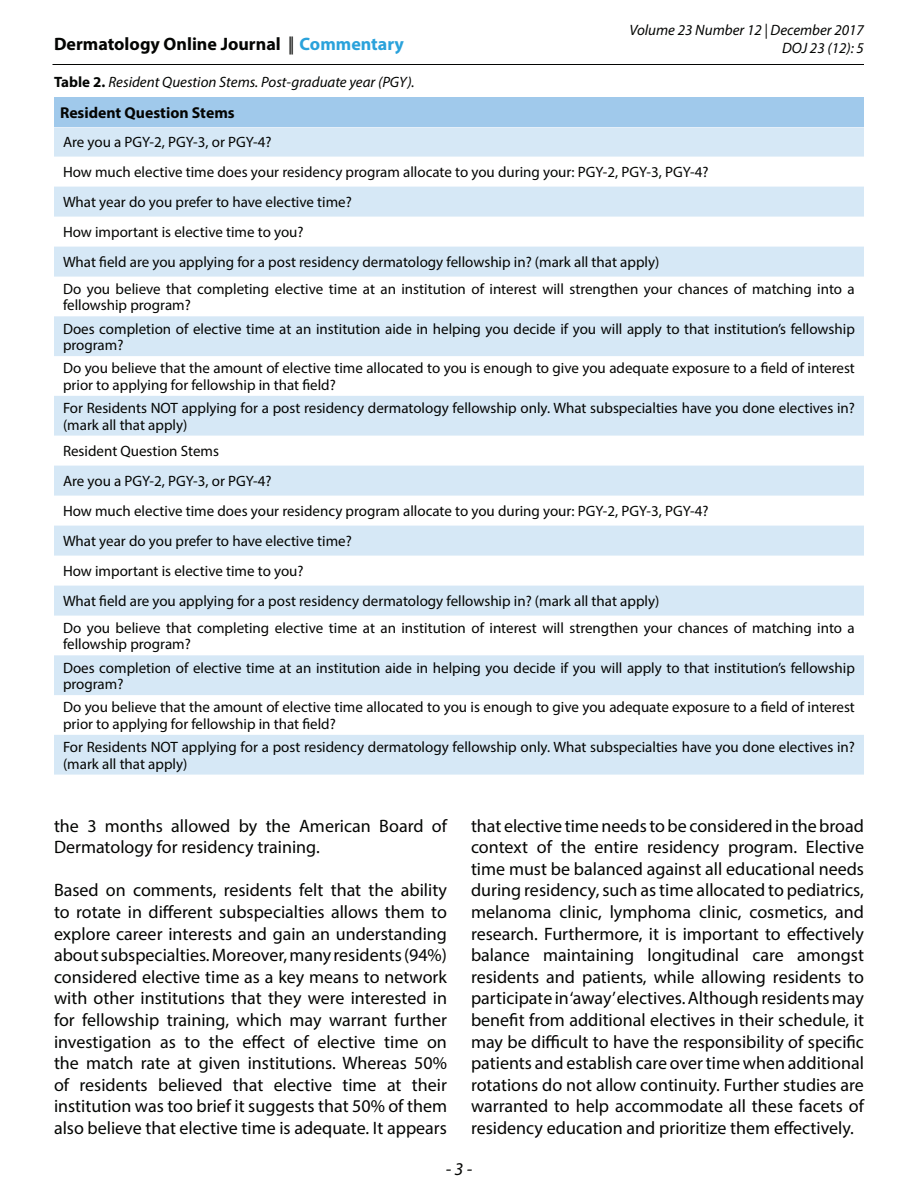
<style>
.page{position:relative;width:918px;height:1188px;background:#fff}
.page>*{position:absolute;margin:0;border:0;box-sizing:border-box;transform-origin:0 0}
.Body_text{font:18px/21.6px "Myriad Pro";color:#040503;text-align:justify}
.t1{font:700 18px "Myriad Pro";color:#040503}
.t2{font:italic 18px "Myriad Pro";color:#040503}
.Table_strong{font:700 15.75px "Myriad Pro";color:#040503}
.Table_content_left{font:15px/16.5px "Myriad Pro";color:#040503}
.Table_caption{font:italic 15px/18px "Myriad Pro";color:#040503;text-align:right}
.s1{font-weight:400}
.s2{color:#2aa2db}
.s3{font-weight:700;font-style:normal}
</style>
<div class="page">
<hr style="left:52px;top:64px;width:812px;height:1px;background:#040503">
<div style="left:54px;top:97px;width:810px;height:30px;background:#a0c9eb"></div>
<svg style="left:54px;top:127px;width:810px;height:648px;fill:#d6e8f6"></svg>
<p class="Table_caption" style="left:629px;top:20px;width:236px">Volume 23 Number 12 | December 2017<br>DOJ 23 (12): 5</p>
<p class="t1" style="left:54px;top:32px;width:351px">Dermatology Online Journal <span class="s1">||</span> <span class="s2">Commentary</span></p>
<p class="Table_caption" style="left:54px;top:73px;width:362px"><span class="s3">Table 2.</span> Resident Question Stems. Post-graduate year (PGY).</p>
<p class="Table_strong" style="left:60px;top:103px;width:176px">Resident Question Stems</p>
<p class="Table_content_left" style="left:63px;top:134px;width:210px">Are you a PGY-2, PGY-3, or PGY-4?</p>
<p class="Table_content_left" style="left:63px;top:164px;width:647px">How much elective time does your residency program allocate to you during your: PGY-2, PGY-3, PGY-4?</p>
<p class="Table_content_left" style="left:63px;top:194px;width:290px">What year do you prefer to have elective time?</p>
<p class="Table_content_left" style="left:63px;top:224px;width:242px">How important is elective time to you?</p>
<p class="Table_content_left" style="left:63px;top:254px;width:598px">What field are you applying for a post residency dermatology fellowship in? (mark all that apply)</p>
<p class="Table_content_left" style="left:63px;top:280px;width:793px">Do you believe that completing elective time at an institution of interest will strengthen your chances of matching into a fellowship program?</p>
<p class="Table_content_left" style="left:63px;top:320px;width:793px">Does completion of elective time at an institution aide in helping you decide if you will apply to that institution’s fellowship program?</p>
<p class="Table_content_left" style="left:63px;top:360px;width:793px">Do you believe that the amount of elective time allocated to you is enough to give you adequate exposure to a field of interest prior to applying for fellowship in that field?</p>
<p class="Table_content_left" style="left:63px;top:400px;width:794px">For Residents NOT applying for a post residency dermatology fellowship only. What subspecialties have you done electives in? (mark all that apply)</p>
<p class="Table_content_left" style="left:63px;top:443px;width:157px">Resident Question Stems</p>
<p class="Table_content_left" style="left:63px;top:473px;width:210px">Are you a PGY-2, PGY-3, or PGY-4?</p>
<p class="Table_content_left" style="left:63px;top:503px;width:647px">How much elective time does your residency program allocate to you during your: PGY-2, PGY-3, PGY-4?</p>
<p class="Table_content_left" style="left:63px;top:533px;width:290px">What year do you prefer to have elective time?</p>
<p class="Table_content_left" style="left:63px;top:563px;width:242px">How important is elective time to you?</p>
<p class="Table_content_left" style="left:63px;top:593px;width:598px">What field are you applying for a post residency dermatology fellowship in? (mark all that apply)</p>
<p class="Table_content_left" style="left:63px;top:619px;width:793px">Do you believe that completing elective time at an institution of interest will strengthen your chances of matching into a fellowship program?</p>
<p class="Table_content_left" style="left:63px;top:659px;width:793px">Does completion of elective time at an institution aide in helping you decide if you will apply to that institution’s fellowship program?</p>
<p class="Table_content_left" style="left:63px;top:699px;width:793px">Do you believe that the amount of elective time allocated to you is enough to give you adequate exposure to a field of interest prior to applying for fellowship in that field?</p>
<p class="Table_content_left" style="left:63px;top:739px;width:794px">For Residents NOT applying for a post residency dermatology fellowship only. What subspecialties have you done electives in? (mark all that apply)</p>
<p class="Body_text" style="left:54px;top:814px;width:395px">the 3 months allowed by the American Board of<br>Dermatology for residency training.</p>
<p class="Body_text" style="left:54px;top:879px;width:395px">Based on comments, residents felt that the ability to rotate in different subspecialties allows them to explore career interests and gain an understanding about subspecialties. Moreover, many residents (94%) considered elective time as a key means to network with other institutions that they were interested in for fellowship training, which may warrant further investigation as to the effect of elective time on the match rate at given institutions. Whereas 50% of residents believed that elective time at their institution was too brief it suggests that 50% of them also believe that elective time is adequate. It appears</p>
<p class="Body_text" style="left:471px;top:814px;width:395px">that elective time needs to be considered in the broad context of the entire residency program. Elective time must be balanced against all educational needs during residency, such as time allocated to pediatrics, melanoma clinic, lymphoma clinic, cosmetics, and research. Furthermore, it is important to effectively balance maintaining longitudinal care amongst residents and patients, while allowing residents to participate in ‘away’electives. Although residents may benefit from additional electives in their schedule, it may be difficult to have the responsibility of specific patients and establish care over time when additional rotations do not allow continuity. Further studies are warranted to help accommodate all these facets of residency education and prioritize them effectively.</p>
<p class="t2" style="left:446px;top:1157px;width:28px">- 3 -</p>
</div>
